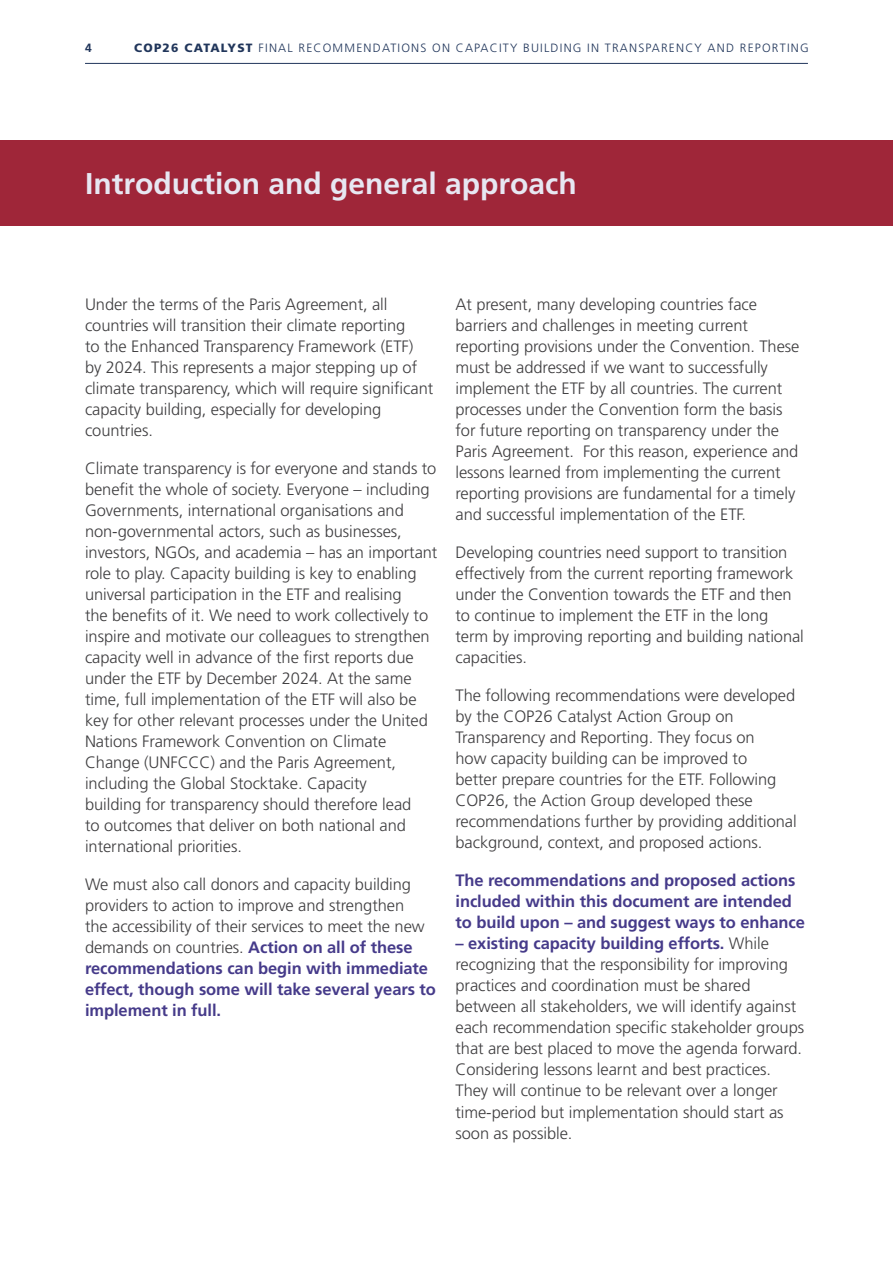
<style>
.page{position:relative;width:893px;height:1263px;background:#fff}
.page>*{position:absolute;margin:0;border:0;box-sizing:border-box;transform-origin:0 0}
.t1{font:700 30px "Frutiger";color:#e7e7f2}
.t2{font:300 16.5px/21px "Frutiger";letter-spacing:-.005em;color:#3f3e40}
.t3{font:700 16.5px/21px "Frutiger";letter-spacing:-.005em;color:#463b8a}
.t4{font:300 12px "Frutiger";letter-spacing:.1em;color:#21365b}
.t5{font:700 12px "Frutiger";color:#21365b}
.s1{font-weight:900}
.s2{font-weight:700;color:#463b8a}
</style>
<div class="page">
<hr style="left:85px;top:63px;width:723px;height:1px;background:#21365b">
<div style="left:0;top:140px;width:893px;height:85px;background:#9f2639"></div>
<p class="t5" style="left:85px;top:41px;width:8px">4</p>
<p class="t4" style="left:134px;top:41px;width:676px"><span class="s1">COP26 CATALYST</span> FINAL RECOMMENDATIONS ON CAPACITY BUILDING IN TRANSPARENCY AND REPORTING</p>
<h1 class="t1" style="left:85px;top:166px;width:493px">Introduction and general approach</h1>
<p class="t2" style="left:85px;top:294px;width:350px">Under the terms of the Paris Agreement, all countries will transition their climate reporting<br>to the Enhanced Transparency Framework (ETF) by 2024. This represents a major stepping up of climate transparency, which will require significant capacity building, especially for developing countries.</p>
<p class="t2" style="left:85px;top:458px;width:354px">Climate transparency is for everyone and stands to benefit the whole of society. Everyone – including Governments, international organisations and non-governmental actors, such as businesses, investors, NGOs, and academia – has an important role to play. Capacity building is key to enabling universal participation in the ETF and realising<br>the benefits of it. We need to work collectively to inspire and motivate our colleagues to strengthen capacity well in advance of the first reports due under the ETF by December 2024. At the same time, full implementation of the ETF will also be key for other relevant processes under the United Nations Framework Convention on Climate Change (UNFCCC) and the Paris Agreement, including the Global Stocktake. Capacity<br>building for transparency should therefore lead<br>to outcomes that deliver on both national and international priorities.</p>
<p class="t2" style="left:85px;top:874px;width:352px">We must also call donors and capacity building providers to action to improve and strengthen<br>the accessibility of their services to meet the new demands on countries. <span class="s2">Action on all of these recommendations can begin with immediate effect, though some will take several years to implement in full.</span></p>
<p class="t2" style="left:455px;top:294px;width:345px">At present, many developing countries face barriers and challenges in meeting current reporting provisions under the Convention. These must be addressed if we want to successfully implement the ETF by all countries. The current processes under the Convention form the basis for future reporting on transparency under the Paris Agreement. For this reason, experience and lessons learned from implementing the current reporting provisions are fundamental for a timely and successful implementation of the ETF.</p>
<p class="t2" style="left:455px;top:542px;width:350px">Developing countries need support to transition effectively from the current reporting framework under the Convention towards the ETF and then to continue to implement the ETF in the long term by improving reporting and building national capacities.</p>
<p class="t2" style="left:455px;top:685px;width:343px">The following recommendations were developed by the COP26 Catalyst Action Group on Transparency and Reporting. They focus on<br>how capacity building can be improved to<br>better prepare countries for the ETF. Following COP26, the Action Group developed these recommendations further by providing additional background, context, and proposed actions.</p>
<p class="t3" style="left:455px;top:870px;width:351px">The recommendations and proposed actions included within this document are intended to build upon – and suggest ways to enhance</p>
<p class="t2" style="left:455px;top:933px;width:350px"><span class="s2">– existing capacity building efforts.</span> While recognizing that the responsibility for improving practices and coordination must be shared between all stakeholders, we will identify against each recommendation specific stakeholder groups that are best placed to move the agenda forward.<br>Considering lessons learnt and best practices.<br>They will continue to be relevant over a longer time-period but implementation should start as soon as possible.</p>
</div>
